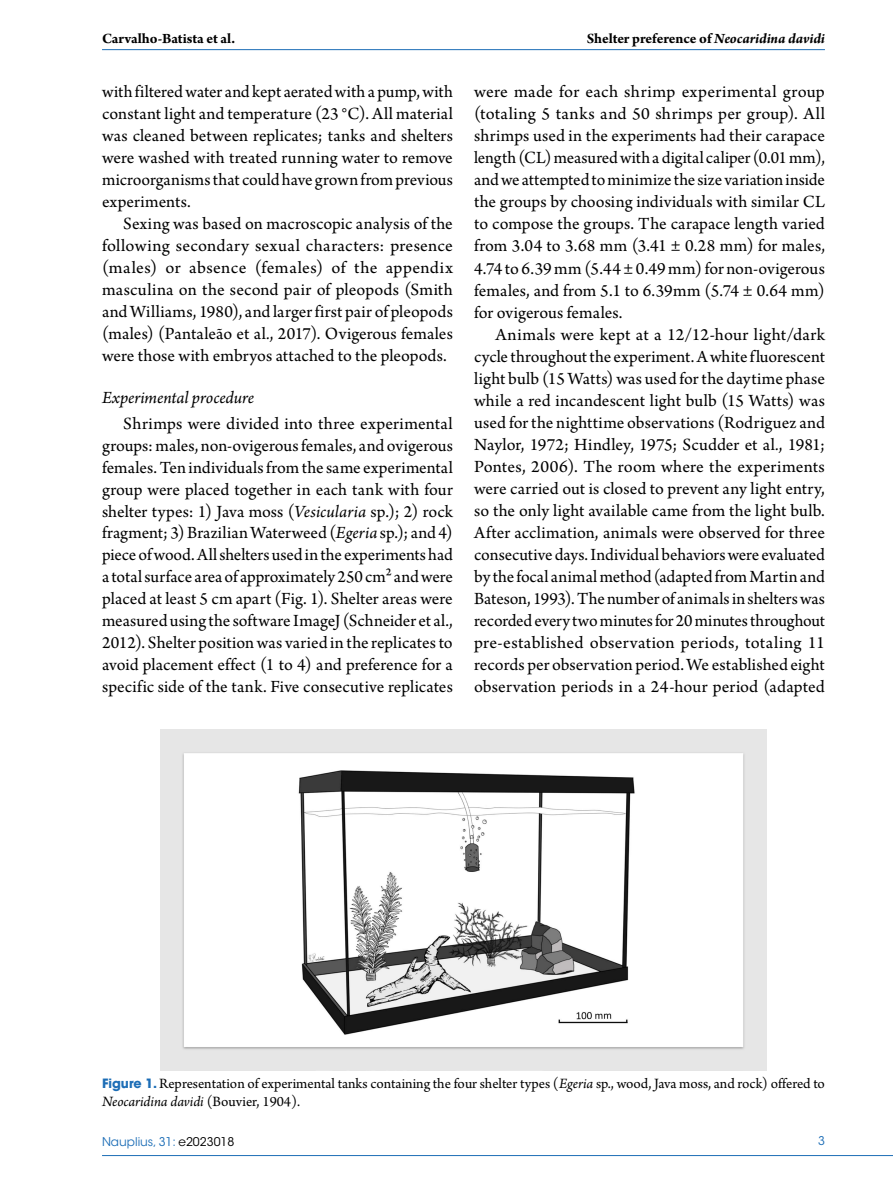
<style>
.page{position:relative;width:893px;height:1191px;background:#fff}
.page>*{position:absolute;margin:0;border:0;box-sizing:border-box;transform-origin:0 0}
.t1{font:18px/22px "Arno Pro";color:#000;text-align:justify}
.t2{font:italic 18px "Arno Pro";letter-spacing:-.005em;color:#000}
.t3{font:15px/18px "Arno Pro";color:#000}
.t4{font:700 15px "Arno Pro";letter-spacing:-.005em;color:#000}
.t5{font:12px "ITC Avant Garde Std";color:#1c6db6}
.s1{font-style:italic}
.s2{font-family:"ITC Avant Garde Std";font-weight:700;font-size:12.75px;color:#1c6db6}
.s3{color:#000}
</style>
<div class="page">
<hr style="left:102px;top:1155px;width:791px;height:1px;background:#1c6db6">
<hr style="left:102px;top:49px;width:723px;height:1px;background:#1c6db6">
<img style="left:161px;top:729px;width:605px;height:341px">
<p class="t4" style="left:102px;top:30px;width:134px">Carvalho-Batista et al.</p>
<p class="t1" style="left:102px;top:82px;width:352px">with filtered water and kept aerated with a pump, with constant light and temperature (23 °C). All material was cleaned between replicates; tanks and shelters were washed with treated running water to remove microorganisms that could have grown from previous experiments.</p>
<p class="t1" style="left:102px;top:213px;width:352px;text-indent:21px">Sexing was based on macroscopic analysis of the following secondary sexual characters: presence (males) or absence (females) of the appendix masculina on the second pair of pleopods (Smith and Williams, 1980), and larger first pair of pleopods (males) (Pantaleão et al<span class="s1">.</span>, 2017). Ovigerous females were those with embryos attached to the pleopods.</p>
<p class="t2" style="left:102px;top:388px;width:153px">Experimental procedure</p>
<p class="t1" style="left:102px;top:413px;width:352px;text-indent:21px">Shrimps were divided into three experimental groups: males, non-ovigerous females, and ovigerous females. Ten individuals from the same experimental group were placed together in each tank with four shelter types: 1) Java moss (<span class="s1">Vesicularia</span> sp.); 2) rock fragment; 3) Brazilian Waterweed (<span class="s1">Egeria</span> sp.); and 4) piece of wood. All shelters used in the experiments had a total surface area of approximately 250 cm² and were placed at least 5 cm apart (Fig. 1). Shelter areas were measured using the software ImageJ (Schneider et al., 2012). Shelter position was varied in the replicates to avoid placement effect (1 to 4) and preference for a specific side of the tank. Five consecutive replicates</p>
<p class="t4" style="left:587px;top:30px;width:240px">Shelter preference of <span class="s1">Neocaridina davidi</span></p>
<p class="t1" style="left:474px;top:82px;width:352px">were made for each shrimp experimental group (totaling 5 tanks and 50 shrimps per group). All shrimps used in the experiments had their carapace length (CL) measured with a digital caliper (0.01 mm), and we attempted to minimize the size variation inside the groups by choosing individuals with similar CL to compose the groups. The carapace length varied from 3.04 to 3.68 mm (3.41 ± 0.28 mm) for males, 4.74 to 6.39 mm (5.44 ± 0.49 mm) for non-ovigerous females, and from 5.1 to 6.39mm (5.74 ± 0.64 mm) for ovigerous females.</p>
<p class="t1" style="left:474px;top:324px;width:352px;text-indent:21px">Animals were kept at a 12/12-hour light/dark cycle throughout the experiment. A white fluorescent light bulb (15 Watts) was used for the daytime phase while a red incandescent light bulb (15 Watts) was used for the nighttime observations (Rodriguez and Naylor, 1972; Hindley, 1975; Scudder et al<span class="s1">.</span>, 1981; Pontes, 2006). The room where the experiments were carried out is closed to prevent any light entry, so the only light available came from the light bulb.<br>After acclimation, animals were observed for three consecutive days. Individual behaviors were evaluated by the focal animal method (adapted from Martin and Bateson, 1993). The number of animals in shelters was recorded every two minutes for 20 minutes throughout pre-established observation periods, totaling 11 records per observation period. We established eight observation periods in a 24-hour period (adapted</p>
<p class="t3" style="left:102px;top:1075px;width:724px"><span class="s2">Figure 1.</span> Representation of experimental tanks containing the four shelter types (<span class="s1">Egeria</span> sp., wood, Java moss, and rock) offered to<br><span class="s1">Neocaridina davidi</span> (Bouvier, 1904).</p>
<p class="t5" style="left:102px;top:1134px;width:134px">Nauplius, 31: <span class="s3">e2023018</span></p>
<p class="t5" style="left:818px;top:1133px;width:8px">3</p>
</div>
